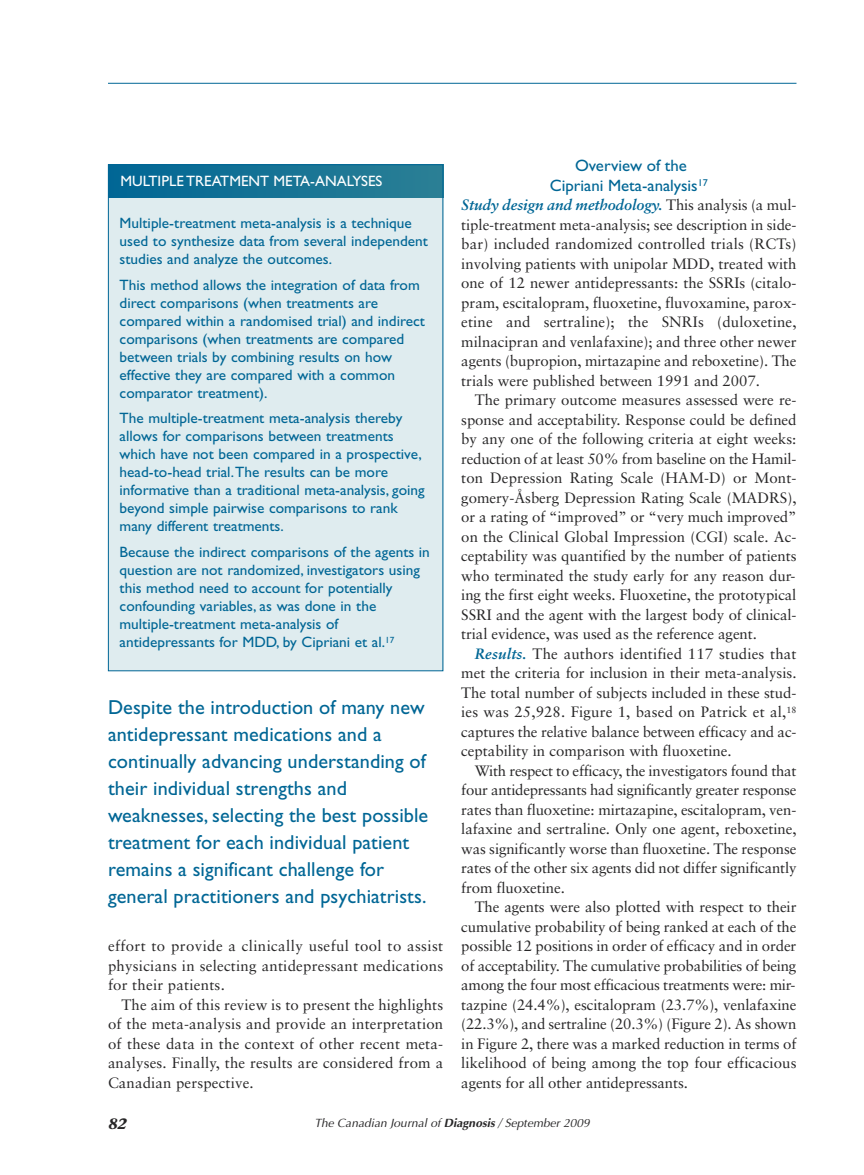
<style>
.page{position:relative;width:864px;height:1175px;background:#fff}
.page>*{position:absolute;margin:0;border:0;box-sizing:border-box;transform-origin:0 0}
.t1{font:20.25px/27px "Gill Sans";letter-spacing:.005em;color:#006695}
.t2{font:16.5px/19.5px "Gill Sans";color:#006695;text-align:center}
.t3{font:15px/19.5px "Sabon";color:#272627;text-align:justify}
.t4{font:15px/18px "Gill Sans";color:#006695}
.t5{font:15px "Gill Sans";color:#fff}
.t6{font:italic 700 15px "Stone Serif";color:#272627}
.t7{font:italic 12px "Optima";color:#272627}
.s1{font-weight:700;font-style:italic;color:#006695}
.s2{font-weight:700}
</style>
<div class="page">
<hr style="left:108px;top:83px;width:688px;height:1px;background:#006695">
<div style="left:108px;top:164px;width:335px;height:506px;background:#dfecef"></div>
<div style="left:108px;top:164px;width:335px;height:33px;background:linear-gradient(to right,#006695,#2b8095)"></div>
<p class="t5" style="left:120px;top:176px;width:264px">MULTIPLE TREATMENT META-ANALYSES</p>
<p class="t4" style="left:120px;top:216px;width:310px">Multiple-treatment meta-analysis is a technique used to synthesize data from several independent studies and analyze the outcomes.</p>
<p class="t4" style="left:120px;top:277px;width:307px">This method allows the integration of data from direct comparisons (when treatments are compared within a randomised trial) and indirect comparisons (when treatments are compared between trials by combining results on how effective they are compared with a common comparator treatment).</p>
<p class="t4" style="left:120px;top:411px;width:307px">The multiple-treatment meta-analysis thereby allows for comparisons between treatments which have not been compared in a prospective, head-to-head trial. The results can be more informative than a traditional meta-analysis, going beyond simple pairwise comparisons to rank many different treatments.</p>
<p class="t4" style="left:120px;top:544px;width:312px">Because the indirect comparisons of the agents in question are not randomized, investigators using this method need to account for potentially confounding variables, as was done in the multiple-treatment meta-analysis of antidepressants for MDD, by Cipriani et al.<sup>17</sup></p>
<p class="t1" style="left:108px;top:696px;width:322px">Despite the introduction of many new antidepressant medications and a continually advancing understanding of their individual strengths and weaknesses, selecting the best possible treatment for each individual patient remains a significant challenge for general practitioners and psychiatrists.</p>
<p class="t3" style="left:108px;top:937px;width:337px">effort to provide a clinically useful tool to assist physicians in selecting antidepressant medications for their patients.</p>
<p class="t3" style="left:108px;top:996px;width:337px;text-indent:14px">The aim of this review is to present the highlights of the meta-analysis and provide an interpretation of these data in the context of other recent meta&shy;analyses. Finally, the results are considered from a Canadian perspective.</p>
<p class="t2" style="left:550px;top:158px;width:159px">Overview of the<br>Cipriani Meta-analysis<sup>17</sup></p>
<p class="t3" style="left:461px;top:196px;width:337px"><span class="s1">Study design and methodology.</span> This analysis (a mul&shy;tiple-treatment meta-analysis; see description in side&shy;bar) included randomized controlled trials (RCTs) involving patients with unipolar MDD, treated with one of 12 newer antidepressants: the SSRIs (citalo&shy;pram, escitalopram, fluoxetine, fluvoxamine, parox&shy;etine and sertraline); the SNRIs (duloxetine, milnacipran and venlafaxine); and three other newer agents (bupropion, mirtazapine and reboxetine). The trials were published between 1991 and 2007.</p>
<p class="t3" style="left:461px;top:391px;width:337px;text-indent:14px">The primary outcome measures assessed were re&shy;sponse and acceptability. Response could be defined by any one of the following criteria at eight weeks: reduction of at least 50% from baseline on the Hamil&shy;ton Depression Rating Scale (HAM-D) or Mont&shy;gomery-Åsberg Depression Rating Scale (MADRS), or a rating of “improved” or “very much improved” on the Clinical Global Impression (CGI) scale. Ac&shy;ceptability was quantified by the number of patients who terminated the study early for any reason dur&shy;ing the first eight weeks. Fluoxetine, the prototypical SSRI and the agent with the largest body of clinical&shy;trial evidence, was used as the reference agent.</p>
<p class="t3" style="left:461px;top:645px;width:337px;text-indent:14px"><span class="s1">Results.</span> The authors identified 117 studies that met the criteria for inclusion in their meta-analysis.<br>The total number of subjects included in these stud&shy;ies was 25,928. Figure 1, based on Patrick et al,<sup>18 </sup>captures the relative balance between efficacy and ac&shy;ceptability in comparison with fluoxetine.</p>
<p class="t3" style="left:461px;top:762px;width:337px;text-indent:14px">With respect to efficacy, the investigators found that four antidepressants had significantly greater response rates than fluoxetine: mirtazapine, escitalopram, ven&shy;lafaxine and sertraline. Only one agent, reboxetine, was significantly worse than fluoxetine. The response rates of the other six agents did not differ significantly from fluoxetine.</p>
<p class="t3" style="left:461px;top:898px;width:337px;text-indent:14px">The agents were also plotted with respect to their cumulative probability of being ranked at each of the possible 12 positions in order of efficacy and in order of acceptability. The cumulative probabilities of being among the four most efficacious treatments were: mir&shy;tazpine (24.4%), escitalopram (23.7%), venlafaxine (22.3%), and sertraline (20.3%) (Figure 2). As shown in Figure 2, there was a marked reduction in terms of likelihood of being among the top four efficacious agents for all other antidepressants.</p>
<p class="t6" style="left:108px;top:1117px;width:20px">82</p>
<p class="t7" style="left:314px;top:1118px;width:279px">The Canadian Journal of <span class="s2">Diagnosis</span> / September 2009</p>
</div>
